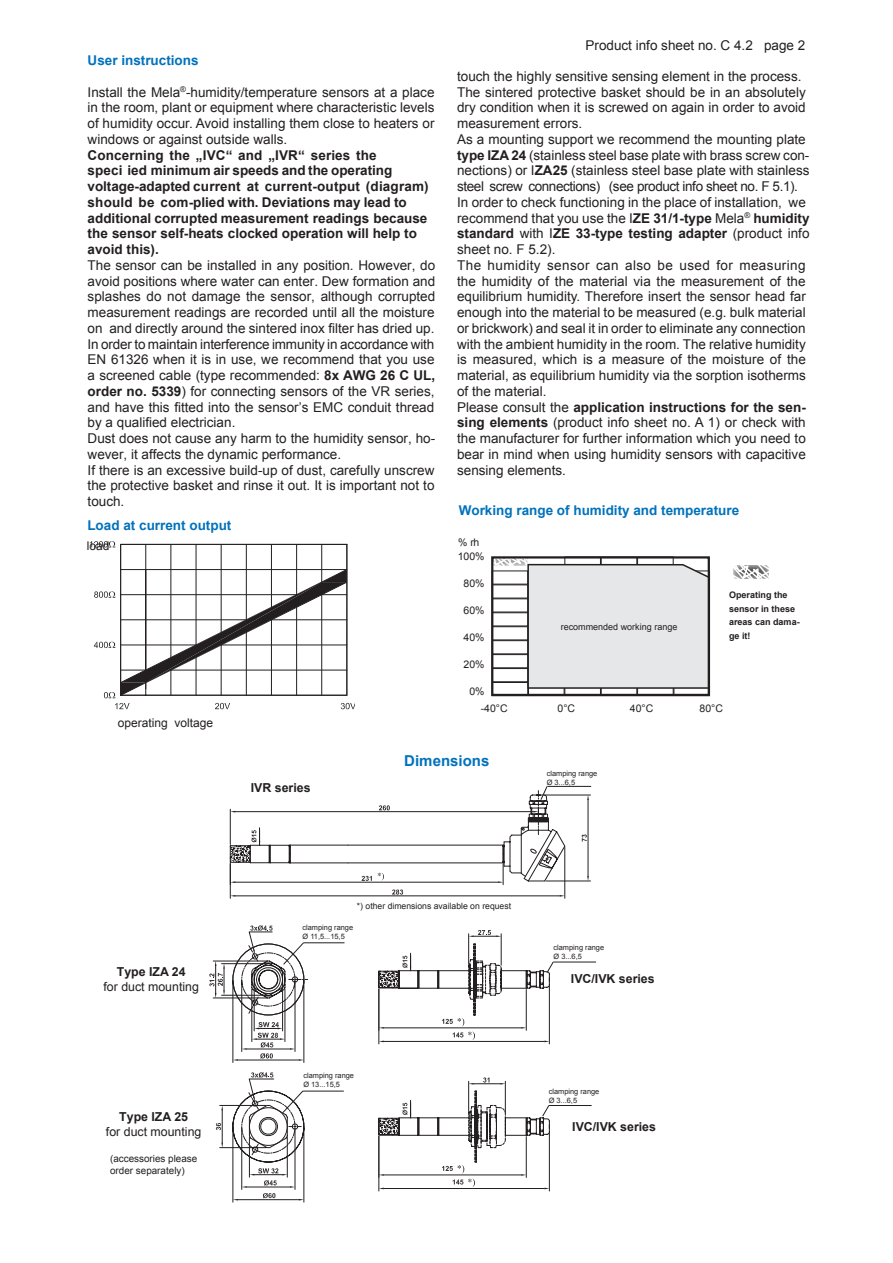
<style>
.page{position:relative;width:893px;height:1263px;background:#fff}
.page>*{position:absolute;margin:0;border:0;box-sizing:border-box;transform-origin:0 0}
.t1{font:700 15px "Arial";color:#0072bc}
.t2{font:13.5px/15.8px "Arial";color:#231f20}
.t3{font:700 13.5px/15.8px "Arial";color:#231f20}
.t4{font:700 13.5px "Arial";color:#0072bc}
.t5{font:700 12.3px "Arial";color:#231f20}
.t6{font:12.3px "Arial";color:#231f20}
.t7{font:12px "Arial";color:#231f20}
.t8{font:10.5px/13.5px "Arial";color:#231f20}
.t9{font:9.9px/11.9px "Arial";color:#231f20}
.t10{font:700 9px/13.5px "Arial";color:#231f20}
.t11{font:9px "Arial";color:#231f20}
.t12{font:8.7px "Arial";color:#231f20}
.t13{font:7.35px/8.9px "Arial";color:#231f20}
.s1{font-weight:700}
</style>
<div class="page">
<hr style="left:553px;top:962px;width:43px;height:1px;background:#231f20">
<hr style="left:549px;top:1105px;width:43px;height:1px;background:#231f20">
<svg style="left:209px;top:786px;width:382px;height:417px"></svg>
<svg style="left:733px;top:565px;width:36px;height:14px"></svg>
<svg style="left:90px;top:541px;width:264px;height:168px"></svg>
<div style="left:492px;top:682px;width:36px;height:14px;border:1px solid #231f20"></div>
<div style="left:528px;top:682px;width:36px;height:14px;border:1px solid #231f20"></div>
<div style="left:564px;top:682px;width:37px;height:14px;border:1px solid #231f20"></div>
<div style="left:637px;top:682px;width:37px;height:14px;border:1px solid #231f20"></div>
<svg style="left:494px;top:559px;width:213px;height:130px"></svg>
<div style="left:491px;top:556px;width:219px;height:140px;border:2px solid #231f20"></div>
<p class="t4" style="left:88px;top:55px;width:113px">User instructions</p>
<p class="t2" style="left:88px;top:85px;width:348px;text-align:justify">Install the Mela<sup>®</sup>-humidity/temperature sensors at a place in the room, plant or equipment where characteristic levels of humidity occur. Avoid installing them close to heaters or windows or against outside walls.</p>
<p class="t3" style="left:88px;top:147px;width:343px">Concerning the „IVC“ and „IVR“ series the<br>speci ied minimum air speeds and the operating voltage-adapted current at current-output (diagram) should be com-plied with. Deviations may lead to additional corrupted measurement readings because the sensor self-heats clocked operation will help to avoid this).</p>
<p class="t2" style="left:88px;top:257px;width:349px">The sensor can be installed in any position. However, do avoid positions where water can enter. Dew formation and splashes do not damage the sensor, although corrupted measurement readings are recorded until all the moisture on and directly around the sintered inox filter has dried up.<br>In order to maintain interference immunity in accordance with EN 61326 when it is in use, we recommend that you use a screened cable (type recommended: <span class="s1">8x AWG 26 C UL, order no. 5339</span>) for connecting sensors of the VR series, and have this fitted into the sensor’s EMC conduit thread by a qualified electrician.<br>Dust does not cause any harm to the humidity sensor, ho&shy;wever, it affects the dynamic performance.<br>If there is an excessive build-up of dust, carefully unscrew the protective basket and rinse it out. It is important not to touch.</p>
<p class="t4" style="left:87px;top:520px;width:146px">Load at current output</p>
<p class="t7" style="left:87px;top:541px;width:24px">load</p>
<p class="t7" style="left:118px;top:718px;width:97px">operating voltage</p>
<p class="t2" style="left:585px;top:37px;width:221px">Product info sheet no. C 4.2 page 2</p>
<p class="t2" style="left:457px;top:68px;width:354px">touch the highly sensitive sensing element in the process.<br>The sintered protective basket should be in an absolutely dry condition when it is screwed on again in order to avoid measurement errors.<br>As a mounting support we recommend the mounting plate <span class="s1">type IZA 24</span> (stainless steel base plate with brass screw con&shy;nections) or I<span class="s1">ZA25</span> (stainless steel base plate with stainless steel screw connections) (see product info sheet no. F 5.1).<br>In order to check functioning in the place of installation, we recommend that you use the I<span class="s1">ZE 31/1-type</span> Mela<sup>®</sup> <span class="s1">humidity standard</span> with I<span class="s1">ZE 33-type testing adapter</span> (product info sheet no. F 5.2).<br>The humidity sensor can also be used for measuring the humidity of the material via the measurement of the equilibrium humidity. Therefore insert the sensor head far enough into the material to be measured (e.g. bulk material or brickwork) and seal it in order to eliminate any connection with the ambient humidity in the room. The relative humidity is measured, which is a measure of the moisture of the material, as equilibrium humidity via the sorption isotherms of the material.<br>Please consult the <span class="s1">application instructions for the sen&shy;sing elements</span> (product info sheet no. A 1) or check with the manufacturer for further information which you need to bear in mind when using humidity sensors with capacitive sensing elements.</p>
<p class="t4" style="left:459px;top:505px;width:282px">Working range of humidity and temperature</p>
<p class="t8" style="left:458px;top:537px;width:28px">% rh<br>100%</p>
<p class="t8" style="left:463px;top:577px;width:23px">80%</p>
<p class="t8" style="left:463px;top:604px;width:23px">60%</p>
<p class="t8" style="left:463px;top:631px;width:23px">40%</p>
<p class="t8" style="left:463px;top:658px;width:23px">20%</p>
<p class="t8" style="left:481px;top:683px;width:28px;line-height:17.4px;text-indent:-11px">0% -40°C</p>
<p class="t10" style="left:729px;top:589px;width:72px">Operating the sensor in these areas can dama&shy;ge it!</p>
<p class="t11" style="left:561px;top:624px;width:118px">recommended working range</p>
<p class="t8" style="left:557px;top:703px;width:19px">0°C</p>
<p class="t8" style="left:630px;top:703px;width:25px">40°C</p>
<p class="t8" style="left:700px;top:703px;width:25px">80°C</p>
<p class="t5" style="left:117px;top:967px;width:70px">Type IZA 24</p>
<p class="t6" style="left:104px;top:982px;width:97px">for duct mounting</p>
<p class="t5" style="left:119px;top:1112px;width:70px">Type IZA 25</p>
<p class="t6" style="left:106px;top:1127px;width:97px">for duct mounting</p>
<p class="t9" style="left:110px;top:1152px;width:89px">(accessories please order separately)</p>
<p class="t5" style="left:251px;top:779px;width:61px">IVR series</p>
<p class="t1" style="left:404px;top:755px;width:87px">Dimensions</p>
<p class="t13" style="left:547px;top:769px;width:52px">clamping range<br>Ø 3...6,5</p>
<p class="t12" style="left:357px;top:900px;width:156px">*) other dimensions available on request</p>
<p class="t13" style="left:302px;top:923px;width:52px">clamping range<br>Ø 11,5...15,5</p>
<p class="t13" style="left:303px;top:1072px;width:52px">clamping range<br>Ø 13...15,5</p>
<p class="t13" style="left:553px;top:943px;width:52px">clamping range<br>Ø 3...6,5</p>
<p class="t5" style="left:571px;top:970px;width:85px">IVC/IVK series</p>
<p class="t13" style="left:549px;top:1088px;width:52px">clamping range<br>Ø 3...6,5</p>
<p class="t5" style="left:572px;top:1118px;width:85px">IVC/IVK series</p>
</div>
